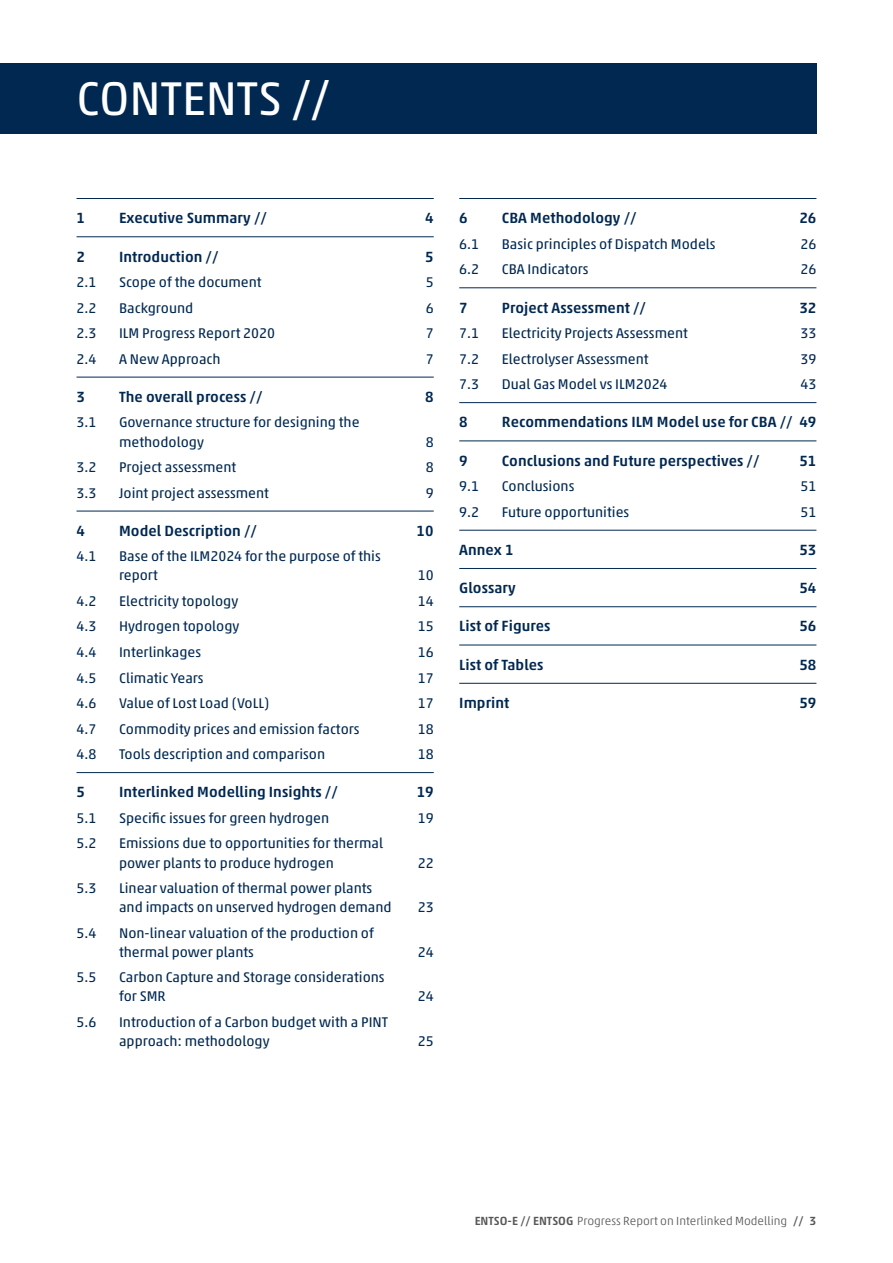
<style>
.page{position:relative;width:893px;height:1263px;background:#fff}
.page>*{position:absolute;margin:0;border:0;box-sizing:border-box;transform-origin:0 0}
.t1{font:48px "Akko Pro";color:#fff}
.t2{font:500 15px "Akko Pro";letter-spacing:.005em;color:#002851}
.t3{font:14.25px/19.2px "Akko Pro";color:#002851}
.t4{font:300 12px "Akko Pro";color:#575756}
.s1{font-weight:500}
</style>
<div class="page">
<div style="left:0;top:64px;width:816px;height:70px;background:#002851"></div>
<hr style="left:77px;top:198px;width:357px;height:1px;background:#002851">
<hr style="left:77px;top:236px;width:357px;height:1px;background:#002851">
<hr style="left:77px;top:377px;width:357px;height:1px;background:#002851">
<hr style="left:77px;top:511px;width:357px;height:1px;background:#002851">
<hr style="left:77px;top:772px;width:357px;height:1px;background:#002851">
<hr style="left:459px;top:198px;width:357px;height:1px;background:#002851">
<hr style="left:459px;top:287px;width:357px;height:1px;background:#002851">
<hr style="left:459px;top:402px;width:357px;height:1px;background:#002851">
<hr style="left:459px;top:441px;width:357px;height:1px;background:#002851">
<hr style="left:459px;top:530px;width:357px;height:1px;background:#002851">
<hr style="left:459px;top:568px;width:357px;height:1px;background:#002851">
<hr style="left:459px;top:606px;width:357px;height:1px;background:#002851">
<hr style="left:459px;top:645px;width:357px;height:1px;background:#002851">
<hr style="left:459px;top:683px;width:357px;height:1px;background:#002851">
<h1 class="t1" style="left:77px;top:69px;width:255px">CONTENTS //</h1>
<p class="t2" style="left:77px;top:209px;width:10px">1</p>
<p class="t2" style="left:119px;top:209px;width:149px">Executive Summary //</p>
<p class="t2" style="left:425px;top:209px;width:10px">4</p>
<p class="t2" style="left:77px;top:247px;width:10px">2</p>
<p class="t2" style="left:119px;top:247px;width:101px">Introduction //</p>
<p class="t2" style="left:425px;top:247px;width:10px">5</p>
<p class="t3" style="left:77px;top:272px;width:21px">2.1</p>
<p class="t3" style="left:119px;top:272px;width:144px">Scope of the document</p>
<p class="t3" style="left:426px;top:272px;width:9px">5</p>
<p class="t3" style="left:77px;top:298px;width:21px">2.2</p>
<p class="t3" style="left:119px;top:298px;width:76px">Background</p>
<p class="t3" style="left:426px;top:298px;width:9px">6</p>
<p class="t3" style="left:77px;top:323px;width:21px">2.3</p>
<p class="t3" style="left:119px;top:323px;width:158px">ILM Progress Report 2020</p>
<p class="t3" style="left:426px;top:323px;width:9px">7</p>
<p class="t3" style="left:77px;top:349px;width:21px">2.4</p>
<p class="t3" style="left:119px;top:349px;width:103px">A New Approach</p>
<p class="t3" style="left:426px;top:349px;width:9px">7</p>
<p class="t2" style="left:77px;top:387px;width:10px">3</p>
<p class="t2" style="left:119px;top:387px;width:145px">The overall process //</p>
<p class="t2" style="left:425px;top:387px;width:10px">8</p>
<p class="t3" style="left:77px;top:413px;width:21px">3.1</p>
<p class="t3" style="left:119px;top:413px;width:242px">Governance structure for designing the methodology</p>
<p class="t3" style="left:426px;top:432px;width:9px">8</p>
<p class="t3" style="left:77px;top:457px;width:21px">3.2</p>
<p class="t3" style="left:119px;top:457px;width:119px">Project assessment</p>
<p class="t3" style="left:426px;top:457px;width:9px">8</p>
<p class="t3" style="left:77px;top:483px;width:21px">3.3</p>
<p class="t3" style="left:119px;top:483px;width:151px">Joint project assessment</p>
<p class="t3" style="left:426px;top:483px;width:9px">9</p>
<p class="t2" style="left:77px;top:521px;width:10px">4</p>
<p class="t2" style="left:119px;top:521px;width:139px">Model Description //</p>
<p class="t2" style="left:417px;top:521px;width:19px">10</p>
<p class="t3" style="left:77px;top:547px;width:21px">4.1</p>
<p class="t3" style="left:119px;top:547px;width:263px">Base of the ILM2024 for the purpose of this report</p>
<p class="t3" style="left:418px;top:566px;width:17px">10</p>
<p class="t3" style="left:77px;top:591px;width:21px">4.2</p>
<p class="t3" style="left:119px;top:591px;width:121px">Electricity topology</p>
<p class="t3" style="left:418px;top:591px;width:17px">14</p>
<p class="t3" style="left:77px;top:617px;width:21px">4.3</p>
<p class="t3" style="left:119px;top:617px;width:122px">Hydrogen topology</p>
<p class="t3" style="left:418px;top:617px;width:17px">15</p>
<p class="t3" style="left:77px;top:642px;width:21px">4.4</p>
<p class="t3" style="left:119px;top:642px;width:84px">Interlinkages</p>
<p class="t3" style="left:418px;top:642px;width:17px">16</p>
<p class="t3" style="left:77px;top:668px;width:21px">4.5</p>
<p class="t3" style="left:119px;top:668px;width:86px">Climatic Years</p>
<p class="t3" style="left:418px;top:668px;width:17px">17</p>
<p class="t3" style="left:77px;top:693px;width:21px">4.6</p>
<p class="t3" style="left:119px;top:693px;width:152px">Value of Lost Load (VoLL)</p>
<p class="t3" style="left:418px;top:693px;width:17px">17</p>
<p class="t3" style="left:77px;top:719px;width:21px">4.7</p>
<p class="t3" style="left:119px;top:719px;width:242px">Commodity prices and emission factors</p>
<p class="t3" style="left:418px;top:719px;width:17px">18</p>
<p class="t3" style="left:77px;top:744px;width:21px">4.8</p>
<p class="t3" style="left:119px;top:744px;width:208px">Tools description and comparison</p>
<p class="t3" style="left:418px;top:744px;width:17px">18</p>
<p class="t2" style="left:77px;top:783px;width:10px">5</p>
<p class="t2" style="left:119px;top:783px;width:220px">Interlinked Modelling Insights //</p>
<p class="t2" style="left:417px;top:783px;width:19px">19</p>
<p class="t3" style="left:77px;top:808px;width:21px">5.1</p>
<p class="t3" style="left:119px;top:808px;width:212px">Specific issues for green hydrogen</p>
<p class="t3" style="left:418px;top:808px;width:17px">19</p>
<p class="t3" style="left:77px;top:834px;width:21px">5.2</p>
<p class="t3" style="left:119px;top:834px;width:266px">Emissions due to opportunities for thermal power plants to produce hydrogen</p>
<p class="t3" style="left:418px;top:853px;width:17px">22</p>
<p class="t3" style="left:77px;top:878px;width:21px">5.3</p>
<p class="t3" style="left:119px;top:878px;width:274px">Linear valuation of thermal power plants and impacts on unserved hydrogen demand</p>
<p class="t3" style="left:77px;top:923px;width:21px">5.4</p>
<p class="t3" style="left:119px;top:923px;width:256px">Non-linear valuation of the production of thermal power plants</p>
<p class="t3" style="left:77px;top:968px;width:21px">5.5</p>
<p class="t3" style="left:119px;top:968px;width:267px">Carbon Capture and Storage considerations for SMR</p>
<p class="t3" style="left:77px;top:1012px;width:21px">5.6</p>
<p class="t3" style="left:119px;top:1012px;width:271px">Introduction of a Carbon budget with a PINT approach: methodology</p>
<p class="t3" style="left:418px;top:897px;width:17px">23</p>
<p class="t3" style="left:418px;top:942px;width:17px">24</p>
<p class="t3" style="left:418px;top:987px;width:17px">24</p>
<p class="t3" style="left:418px;top:1031px;width:17px">25</p>
<p class="t2" style="left:459px;top:209px;width:10px">6</p>
<p class="t2" style="left:502px;top:209px;width:136px">CBA Methodology //</p>
<p class="t2" style="left:799px;top:209px;width:19px">26</p>
<p class="t3" style="left:459px;top:234px;width:21px">6.1</p>
<p class="t3" style="left:502px;top:234px;width:215px">Basic principles of Dispatch Models</p>
<p class="t3" style="left:800px;top:234px;width:17px">26</p>
<p class="t3" style="left:459px;top:260px;width:21px">6.2</p>
<p class="t3" style="left:502px;top:260px;width:88px">CBA Indicators</p>
<p class="t3" style="left:800px;top:260px;width:17px">26</p>
<p class="t2" style="left:459px;top:298px;width:10px">7</p>
<p class="t2" style="left:502px;top:298px;width:146px">Project Assessment //</p>
<p class="t2" style="left:799px;top:298px;width:19px">32</p>
<p class="t3" style="left:459px;top:323px;width:21px">7.1</p>
<p class="t3" style="left:502px;top:323px;width:188px">Electricity Projects Assessment</p>
<p class="t3" style="left:800px;top:323px;width:17px">33</p>
<p class="t3" style="left:459px;top:349px;width:21px">7.2</p>
<p class="t3" style="left:502px;top:349px;width:148px">Electrolyser Assessment</p>
<p class="t3" style="left:800px;top:349px;width:17px">39</p>
<p class="t3" style="left:459px;top:374px;width:21px">7.3</p>
<p class="t3" style="left:502px;top:374px;width:167px">Dual Gas Model vs ILM2024</p>
<p class="t3" style="left:800px;top:374px;width:17px">43</p>
<p class="t2" style="left:459px;top:413px;width:10px">8</p>
<p class="t2" style="left:502px;top:413px;width:316px">Recommendations ILM Model use for CBA // 49</p>
<p class="t2" style="left:459px;top:451px;width:10px">9</p>
<p class="t2" style="left:502px;top:451px;width:259px">Conclusions and Future perspectives //</p>
<p class="t2" style="left:799px;top:451px;width:19px">51</p>
<p class="t3" style="left:459px;top:476px;width:21px">9.1</p>
<p class="t3" style="left:502px;top:476px;width:74px">Conclusions</p>
<p class="t3" style="left:800px;top:476px;width:17px">51</p>
<p class="t3" style="left:459px;top:502px;width:21px">9.2</p>
<p class="t3" style="left:502px;top:502px;width:129px">Future opportunities</p>
<p class="t3" style="left:800px;top:502px;width:17px">51</p>
<p class="t2" style="left:459px;top:541px;width:56px">Annex 1</p>
<p class="t2" style="left:799px;top:541px;width:19px">53</p>
<p class="t2" style="left:459px;top:579px;width:58px">Glossary</p>
<p class="t2" style="left:799px;top:579px;width:19px">54</p>
<p class="t2" style="left:459px;top:617px;width:93px">List of Figures</p>
<p class="t2" style="left:799px;top:617px;width:19px">56</p>
<p class="t2" style="left:459px;top:655px;width:86px">List of Tables</p>
<p class="t2" style="left:799px;top:655px;width:19px">58</p>
<p class="t2" style="left:459px;top:694px;width:52px">Imprint</p>
<p class="t2" style="left:799px;top:694px;width:19px">59</p>
<p class="t4" style="left:475px;top:1213px;width:343px"><span class="s1">ENTSO-E // ENTSOG</span> Progress Report on Interlinked Modelling <span class="s1">// 3</span></p>
</div>
